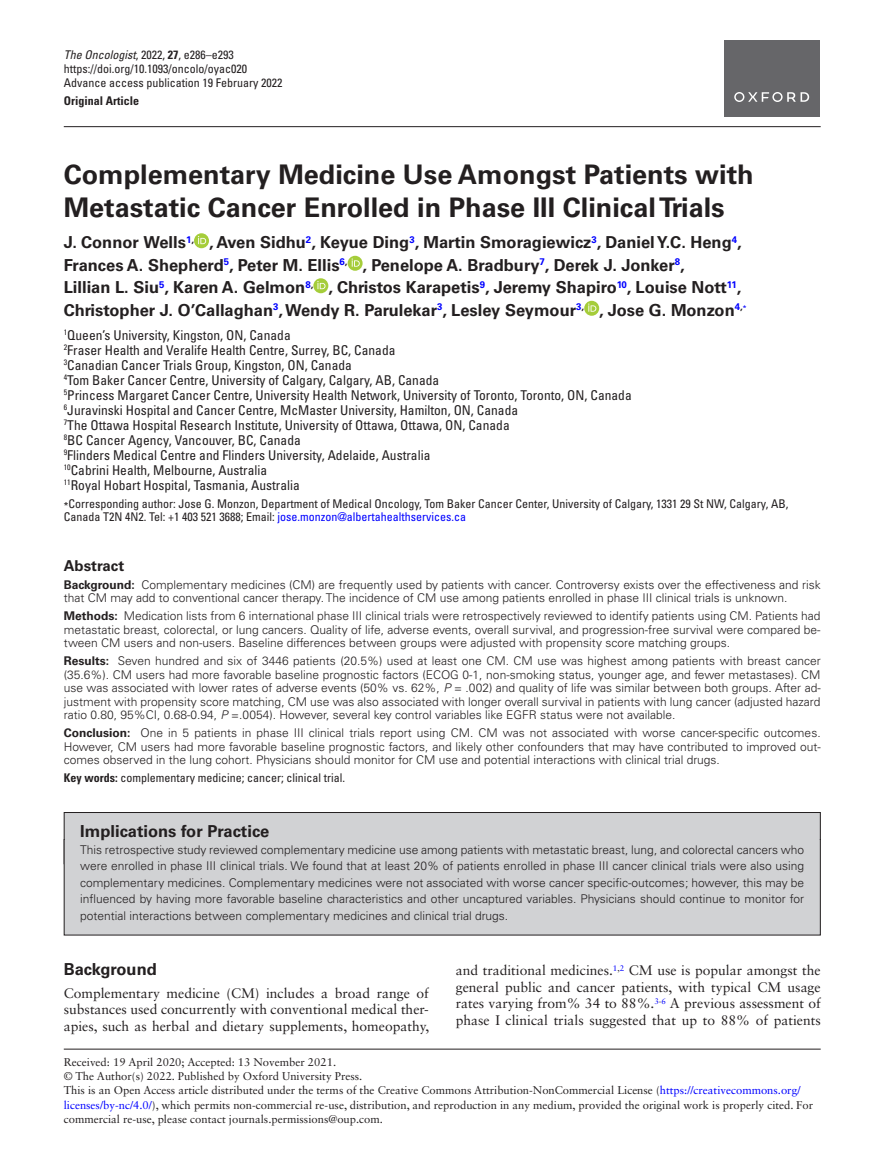
<style>
.page{position:relative;width:893px;height:1174px;background:#fff}
.page>*{position:absolute;margin:0;border:0;box-sizing:border-box;transform-origin:0 0}
.t1{font:700 27px/33px "Univers LT Std";color:#231f20}
.t2{font:700 16.5px/22.5px "Univers LT Std";color:#231f20}
.t3{font:700 15px "Univers LT Std";color:#231f20}
.t4{font:13.8px/16.5px "Sabon LT Std";color:#231f20;text-align:justify}
.t5{font:condensed 13.5px/15px "Univers LT Std";color:#231f20}
.t6{font:300 12px/13.5px "Univers LT Std";color:#231f20;text-align:justify}
.t7{font:condensed 12px/14.2px "Univers LT Std";color:#231f20}
.t8{font:700 condensed 12px "Univers LT Std";color:#231f20}
.t9{font:11.25px/14.2px "Sabon LT Std";color:#231f20}
.s1{font-style:italic}
.s2{font-weight:700}
.s3{font-family:"Arial Unicode MS";font-stretch:normal}
.s4{color:#00f}
</style>
<div class="page">
<hr style="left:64px;top:126px;width:757px;height:1px;background:#231f20">
<div style="left:724px;top:40px;width:96px;height:76px;background:#666669"></div>
<svg style="left:734px;top:92px;width:75px;height:10px"></svg>
<hr style="left:64px;top:1048px;width:757px;height:1px;background:#231f20">
<div style="left:64px;top:812px;width:757px;height:49px;background:#d1d2d4"></div>
<div style="left:64px;top:812px;width:757px;height:52px;border:1px solid #231f20"></div>
<div style="left:64px;top:840px;width:757px;height:95px;background:#d1d2d4"></div>
<svg style="left:194px;top:233px;width:15px;height:15px"></svg>
<svg style="left:198px;top:236px;width:8px;height:8px"></svg>
<svg style="left:348px;top:256px;width:15px;height:15px"></svg>
<svg style="left:352px;top:258px;width:8px;height:9px"></svg>
<svg style="left:313px;top:278px;width:15px;height:15px"></svg>
<svg style="left:317px;top:281px;width:8px;height:8px"></svg>
<svg style="left:584px;top:301px;width:15px;height:15px"></svg>
<svg style="left:588px;top:303px;width:8px;height:9px"></svg>
<p class="t7" style="left:64px;top:47px;width:220px"><span class="s1">The Oncologist</span>, 2022, <span class="s2">27</span>, e286–e293 https://doi.org/10.1093/oncolo/oyac020<br>Advance access publication 19 February 2022</p>
<p class="t8" style="left:64px;top:93px;width:77px">Original Article</p>
<h1 class="t1" style="left:64px;top:158px;width:691px">Complementary Medicine Use Amongst Patients with<br>Metastatic Cancer Enrolled in Phase III Clinical Trials</h1>
<p class="t2" style="left:64px;top:231px;width:684px">J. Connor Wells<sup>1</sup><sup>,</sup> , Aven Sidhu<sup>2</sup>, Keyue Ding<sup>3</sup>, Martin Smoragiewicz<sup>3</sup>, Daniel Y.C. Heng<sup>4</sup>, Frances A. Shepherd<sup>5</sup>, Peter M. Ellis<sup>6</sup><sup>,</sup> , Penelope A. Bradbury<sup>7</sup>, Derek J. Jonker<sup>8</sup>,<br>Lillian L. Siu<sup>5</sup>, Karen A. Gelmon<sup>8</sup><sup>,</sup> , Christos Karapetis<sup>9</sup>, Jeremy Shapiro<sup>10</sup>, Louise Nott<sup>11</sup>, Christopher J. O’Callaghan<sup>3</sup>, Wendy R. Parulekar<sup>3</sup>, Lesley Seymour<sup>3</sup><sup>,</sup> , Jose G. Monzon<sup>4</sup><sup>,</sup><sup>∗</sup></p>
<p class="t5" style="left:64px;top:327px;width:569px"><sup>1</sup>Queen’s University, Kingston, ON, Canada<br><sup>2</sup>Fraser Health and Veralife Health Centre, Surrey, BC, Canada<br><sup>3</sup>Canadian Cancer Trials Group, Kingston, ON, Canada<br><sup>4</sup>Tom Baker Cancer Centre, University of Calgary, Calgary, AB, Canada<br><sup>5</sup>Princess Margaret Cancer Centre, University Health Network, University of Toronto, Toronto, ON, Canada <sup>6</sup>Juravinski Hospital and Cancer Centre, McMaster University, Hamilton, ON, Canada<br><sup>7</sup>The Ottawa Hospital Research Institute, University of Ottawa, Ottawa, ON, Canada<br><sup>8</sup>BC Cancer Agency, Vancouver, BC, Canada<br><sup>9</sup>Flinders Medical Centre and Flinders University, Adelaide, Australia<br><sup>10</sup>Cabrini Health, Melbourne, Australia<br><sup>11</sup>Royal Hobart Hospital, Tasmania, Australia</p>
<p class="t7" style="left:64px;top:496px;width:726px;line-height:13.5px"><span class="s3">∗</span>Corresponding author: Jose G. Monzon, Department of Medical Oncology, Tom Baker Cancer Center, University of Calgary, 1331 29 St NW, Calgary, AB,<br>Canada T2N 4N2. Tel: +1 403 521 3688; Email: <span class="s4">jose.monzon@albertahealthservices.ca</span></p>
<p class="t3" style="left:64px;top:557px;width:62px">Abstract</p>
<p class="t6" style="left:64px;top:578px;width:758px"><span class="s2">Background:</span> Complementary medicines (CM) are frequently used by patients with cancer. Controversy exists over the effectiveness and risk that CM may add to conventional cancer therapy. The incidence of CM use among patients enrolled in phase III clinical trials is unknown.</p>
<p class="t6" style="left:64px;top:609px;width:758px"><span class="s2">Methods:</span> Medication lists from 6 international phase III clinical trials were retrospectively reviewed to identify patients using CM. Patients had metastatic breast, colorectal, or lung cancers. Quality of life, adverse events, overall survival, and progression-free survival were compared be&shy;tween CM users and non-users. Baseline differences between groups were adjusted with propensity score matching groups.</p>
<p class="t6" style="left:64px;top:654px;width:758px"><span class="s2">Results:</span> Seven hundred and six of 3446 patients (20.5%) used at least one CM. CM use was highest among patients with breast cancer (35.6%). CM users had more favorable baseline prognostic factors (ECOG 0-1, non-smoking status, younger age, and fewer metastases). CM use was associated with lower rates of adverse events (50% vs. 62%, <span class="s1">P</span> = .002) and quality of life was similar between both groups. After ad&shy;justment with propensity score matching, CM use was also associated with longer overall survival in patients with lung cancer (adjusted hazard ratio 0.80, 95%CI, 0.68-0.94, <span class="s1">P</span> =.0054). However, several key control variables like EGFR status were not available.</p>
<p class="t6" style="left:64px;top:726px;width:758px"><span class="s2">Conclusion:</span> One in 5 patients in phase III clinical trials report using CM. CM was not associated with worse cancer-specific outcomes.<br>However, CM users had more favorable baseline prognostic factors, and likely other confounders that may have contributed to improved out&shy;comes observed in the lung cohort. Physicians should monitor for CM use and potential interactions with clinical trial drugs.</p>
<p class="t7" style="left:64px;top:771px;width:283px"><span class="s2">Key words:</span> complementary medicine; cancer; clinical trial.</p>
<h2 class="t2" style="left:80px;top:820px;width:191px">Implications for Practice</h2>
<p class="t6" style="left:80px;top:841px;width:725px;line-height:16.5px">This retrospective study reviewed complementary medicine use among patients with metastatic breast, lung, and colorectal cancers who were enrolled in phase III clinical trials. We found that at least 20% of patients enrolled in phase III cancer clinical trials were also using complementary medicines. Complementary medicines were not associated with worse cancer specific-outcomes; however, this may be influenced by having more favorable baseline characteristics and other uncaptured variables. Physicians should continue to monitor for potential interactions between complementary medicines and clinical trial drugs.</p>
<h2 class="t2" style="left:64px;top:958px;width:95px">Background</h2>
<p class="t4" style="left:64px;top:984px;width:367px">Complementary medicine (CM) includes a broad range of substances used concurrently with conventional medical ther&shy;apies, such as herbal and dietary supplements, homeopathy,</p>
<p class="t4" style="left:456px;top:962px;width:366px">and traditional medicines.<sup>1</sup><sup>,</sup><sup>2</sup> CM use is popular amongst the general public and cancer patients, with typical CM usage rates varying from% 34 to 88%.<sup>3</sup><sup>-</sup><sup>6</sup> A previous assessment of phase I clinical trials suggested that up to 88% of patients</p>
<p class="t9" style="left:64px;top:1054px;width:751px">Received: 19 April 2020; Accepted: 13 November 2021.<br>© The Author(s) 2022. Published by Oxford University Press.<br>This is an Open Access article distributed under the terms of the Creative Commons Attribution-NonCommercial License (<span class="s4">https://creativecommons.org/ licenses/by-nc/4.0/</span>), which permits non-commercial re-use, distribution, and reproduction in any medium, provided the original work is properly cited. For commercial re-use, please contact journals.permissions@oup.com.</p>
</div>
